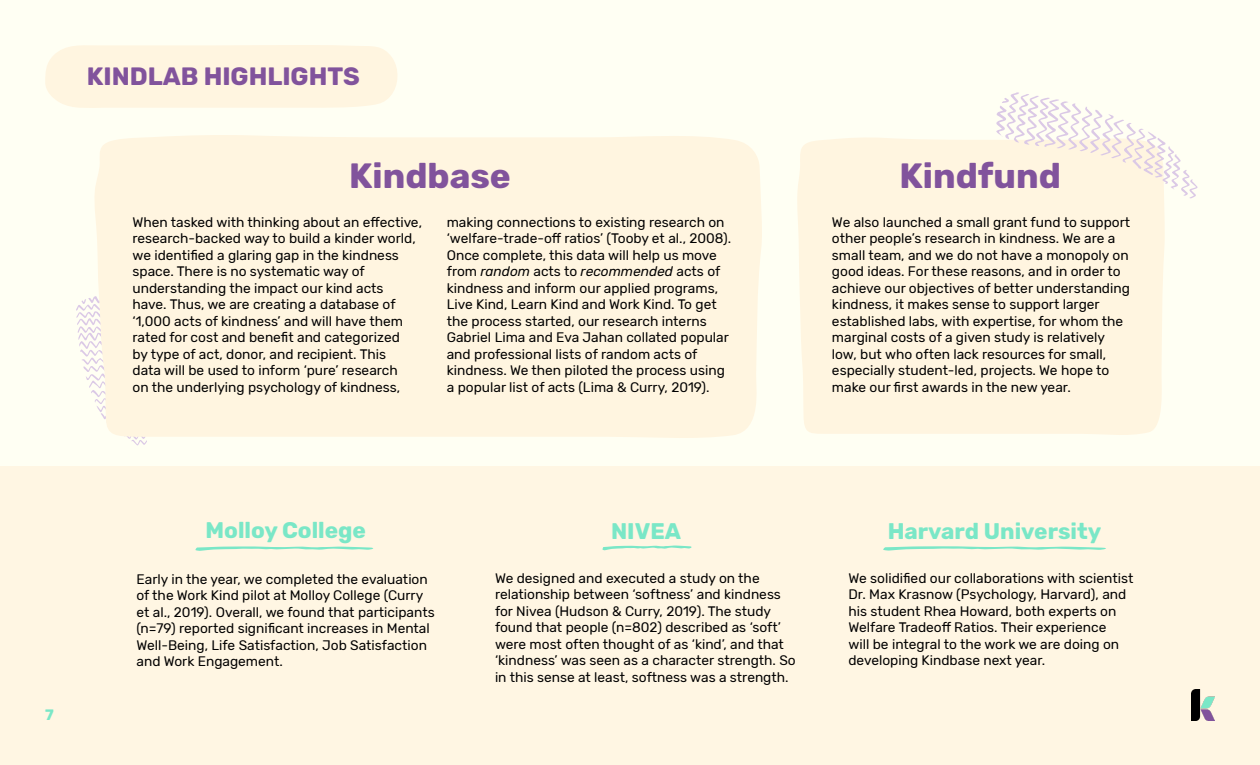
<style>
.page{position:relative;width:1260px;height:765px;background:#fffff3}
.page>*{position:absolute;margin:0;border:0;box-sizing:border-box;transform-origin:0 0}
.t1{font:700 35px "Rubik";color:#81539c}
.t2{font:700 25px "Rubik";color:#81539c}
.t3{font:700 22.5px "Rubik";color:#7ae7c7}
.t4{font:700 15px "Rubik";color:#7ae7c7}
.t5{font:13.75px/16.5px "Rubik";color:#000}
.s1{font-style:italic}
</style>
<div class="page">
<div style="left:0;top:467px;width:1260px;height:298px;background:#fff6e3"></div>
<img style="left:1192px;top:689px;width:23px;height:31px">
<svg style="left:76px;top:298px;width:71px;height:148px"></svg>
<div style="left:797px;top:138px;width:368px;height:297px;background:#fff5e0"></div>
<div style="left:93px;top:135px;width:669px;height:305px;background:#fff5e0"></div>
<div style="left:45px;top:45px;width:352px;height:63px;background:#fff5e0"></div>
<svg style="left:996px;top:92px;width:202px;height:107px"></svg>
<svg style="left:602px;top:545px;width:90px;height:5px"></svg>
<svg style="left:883px;top:546px;width:223px;height:5px"></svg>
<svg style="left:195px;top:546px;width:179px;height:5px"></svg>
<h2 class="t2" style="left:87px;top:62px;width:275px">KINDLAB HIGHLIGHTS</h2>
<h1 class="t1" style="left:349px;top:155px;width:163px">Kindbase</h1>
<h1 class="t1" style="left:900px;top:155px;width:163px">Kindfund</h1>
<p class="t5" style="left:133px;top:214px;width:291px">When tasked with thinking about an effective, research-backed way to build a kinder world, we identified a glaring gap in the kindness space. There is no systematic way of understanding the impact our kind acts<br>have. Thus, we are creating a database of ‘1,000 acts of kindness’ and will have them rated for cost and benefit and categorized<br>by type of act, donor, and recipient. This<br>data will be used to inform ‘pure’ research<br>on the underlying psychology of kindness,</p>
<p class="t5" style="left:832px;top:214px;width:300px">We also launched a small grant fund to support other people’s research in kindness. We are a small team, and we do not have a monopoly on good ideas. For these reasons, and in order to achieve our objectives of better understanding kindness, it makes sense to support larger established labs, with expertise, for whom the marginal costs of a given study is relatively low, but who often lack resources for small, especially student-led, projects. We hope to make our first awards in the new year.</p>
<p class="t5" style="left:447px;top:214px;width:286px">making connections to existing research on ‘welfare-trade-off ratios’ (Tooby et al., 2008).<br>Once complete, this data will help us move from <span class="s1">random</span> acts to <span class="s1">recommended</span> acts of kindness and inform our applied programs, Live Kind, Learn Kind and Work Kind. To get the process started, our research interns Gabriel Lima and Eva Jahan collated popular and professional lists of random acts of kindness. We then piloted the process using a popular list of acts (Lima &amp; Curry, 2019).</p>
<p class="t4" style="left:45px;top:706px;width:10px">7</p>
<h3 class="t3" style="left:205px;top:517px;width:162px">Molloy College</h3>
<p class="t5" style="left:136px;top:571px;width:300px">Early in the year, we completed the evaluation of the Work Kind pilot at Molloy College (Curry et al., 2019). Overall, we found that participants (n=79) reported significant increases in Mental Well-Being, Life Satisfaction, Job Satisfaction and Work Engagement.</p>
<h3 class="t3" style="left:611px;top:518px;width:71px">NIVEA</h3>
<h3 class="t3" style="left:888px;top:518px;width:215px">Harvard University</h3>
<p class="t5" style="left:495px;top:570px;width:302px">We designed and executed a study on the relationship between ‘softness’ and kindness for Nivea (Hudson &amp; Curry, 2019). The study found that people (n=802) described as ‘soft’ were most often thought of as ‘kind’, and that ‘kindness’ was seen as a character strength. So in this sense at least, softness was a strength.</p>
<p class="t5" style="left:848px;top:570px;width:286px">We solidified our collaborations with scientist Dr. Max Krasnow (Psychology, Harvard), and his student Rhea Howard, both experts on Welfare Tradeoff Ratios. Their experience<br>will be integral to the work we are doing on developing Kindbase next year.</p>
</div>
